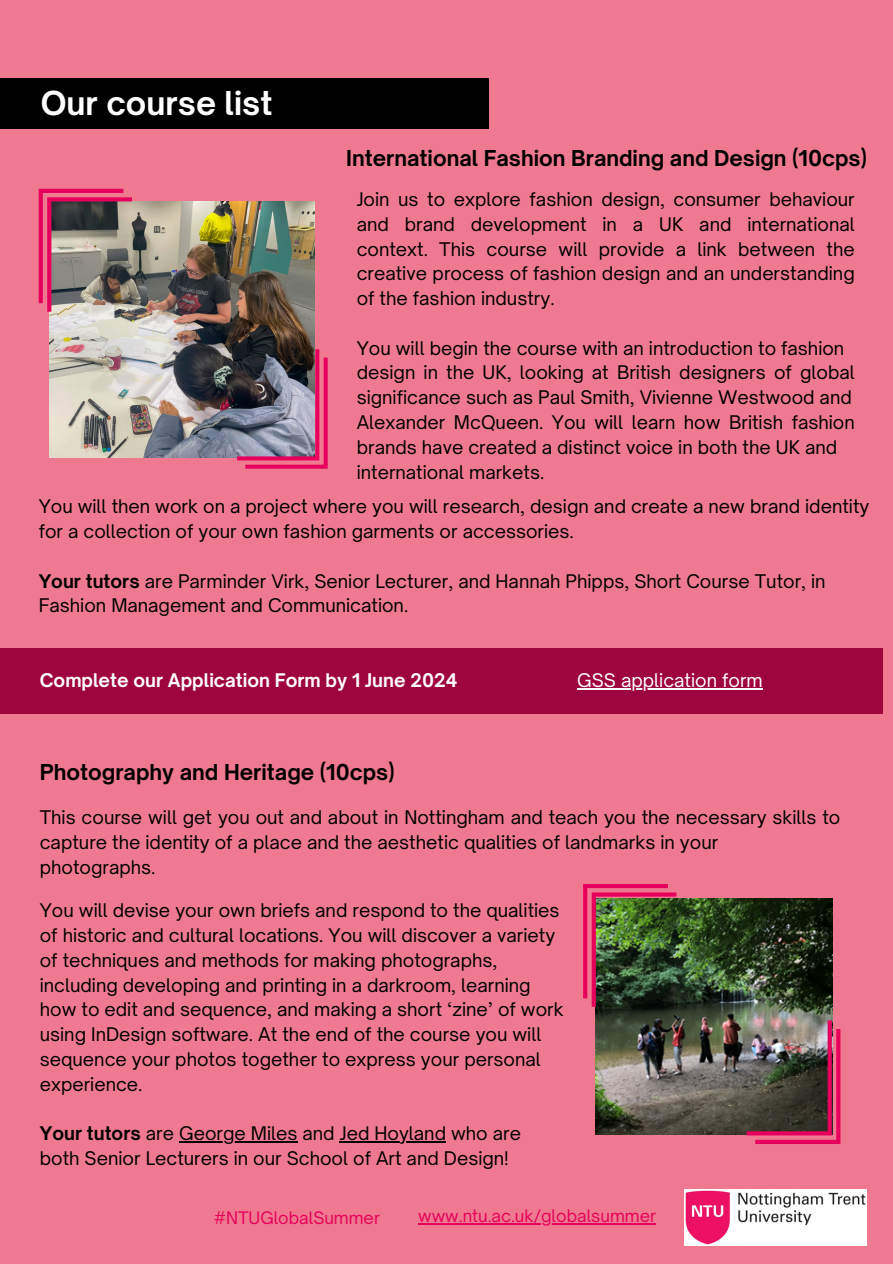
<style>
.page{position:relative;width:893px;height:1264px;background:#fff}
.page>*{position:absolute;margin:0;border:0;box-sizing:border-box;transform-origin:0 0}
.t1{font:700 31.5px "Open Sauce One";color:#fff}
.t2{font:700 21px "Open Sauce One";color:#000}
.t3{font:18px/24.8px "Open Sauce One";color:#000}
.t4{font:700 18px "Open Sauce One";color:#fff}
.t5{font:18px "Open Sauce One";color:#fff}
.t6{font:16.5px "Open Sauce One";color:#e6005b}
.s1{font-weight:700}
</style>
<div class="page">
<div style="left:0;top:0;width:892px;height:1263px;background:#ef7990"></div>
<div style="left:0;top:78px;width:488px;height:51px;background:#000"></div>
<div style="left:0;top:647px;width:882px;height:66px;background:#9e043d"></div>
<img style="left:684px;top:1189px;width:182px;height:56px">
<img style="left:49px;top:201px;width:265px;height:257px">
<svg style="left:39px;top:189px;width:93px;height:122px;background:#956972"></svg>
<svg style="left:237px;top:349px;width:90px;height:119px;background:#856078"></svg>
<img style="left:595px;top:898px;width:237px;height:236px">
<hr style="left:577px;top:688px;width:185px;height:1px;background:#fff">
<hr style="left:418px;top:1223px;width:238px;height:1px;background:#e6005b">
<hr style="left:179px;top:1141px;width:118px;height:1px;background:#000">
<hr style="left:340px;top:1141px;width:106px;height:1px;background:#000">
<img style="left:747px;top:1020px;width:93px;height:123px">
<img style="left:583px;top:884px;width:93px;height:122px">
<p class="t1" style="left:41px;top:84px;width:233px">Our course list</p>
<p class="t2" style="left:346px;top:145px;width:522px">International Fashion Branding and Design (10cps)</p>
<p class="t3" style="left:357px;top:187px;width:499px;text-align:justify">Join us to explore fashion design, consumer behaviour and brand development in a UK and international context. This course will provide a link between the creative process of fashion design and an understanding of the fashion industry.</p>
<p class="t3" style="left:357px;top:335px;width:489px">You will begin the course with an introduction to fashion</p>
<h3 class="t3" style="left:357px;top:360px;width:499px">design in the UK, looking at British designers of global significance such as Paul Smith, Vivienne Westwood and</h3>
<p class="t3" style="left:357px;top:410px;width:499px">Alexander McQueen. You will learn how British fashion brands have created a distinct voice in both the UK and</p>
<h2 class="t3" style="left:357px;top:459px;width:189px">international markets.</h2>
<p class="t3" style="left:39px;top:494px;width:832px">You will then work on a project where you will research, design and create a new brand identity for a collection of your own fashion garments or accessories.</p>
<p class="t3" style="left:39px;top:568px;width:788px"><span class="s1">Your tutors</span> are Parminder Virk, Senior Lecturer, and Hannah Phipps, Short Course Tutor, in<br>Fashion Management and Communication.</p>
<p class="t4" style="left:40px;top:669px;width:419px">Complete our Application Form by 1 June 2024</p>
<p class="t5" style="left:577px;top:669px;width:187px">GSS application form</p>
<p class="t2" style="left:40px;top:759px;width:356px">Photography and Heritage (10cps)</p>
<p class="t3" style="left:40px;top:804px;width:802px">This course will get you out and about in Nottingham and teach you the necessary skills to capture the identity of a place and the aesthetic qualities of landmarks in your</p>
<p class="t3" style="left:40px;top:854px;width:117px">photographs.</p>
<p class="t3" style="left:40px;top:898px;width:525px">You will devise your own briefs and respond to the qualities of historic and cultural locations. You will discover a variety of techniques and methods for making photographs, including developing and printing in a darkroom, learning how to edit and sequence, and making a short ‘zine’ of work using InDesign software. At the end of the course you will sequence your photos together to express your personal experience.</p>
<p class="t3" style="left:40px;top:1120px;width:482px"><span class="s1">Your tutors</span> are George Miles and Jed Hoyland who are</p>
<p class="t3" style="left:40px;top:1145px;width:470px">both Senior Lecturers in our School of Art and Design!</p>
<p class="t6" style="left:214px;top:1206px;width:168px">#NTUGlobalSummer</p>
<p class="t6" style="left:418px;top:1205px;width:239px">www.ntu.ac.uk/globalsummer</p>
</div>
